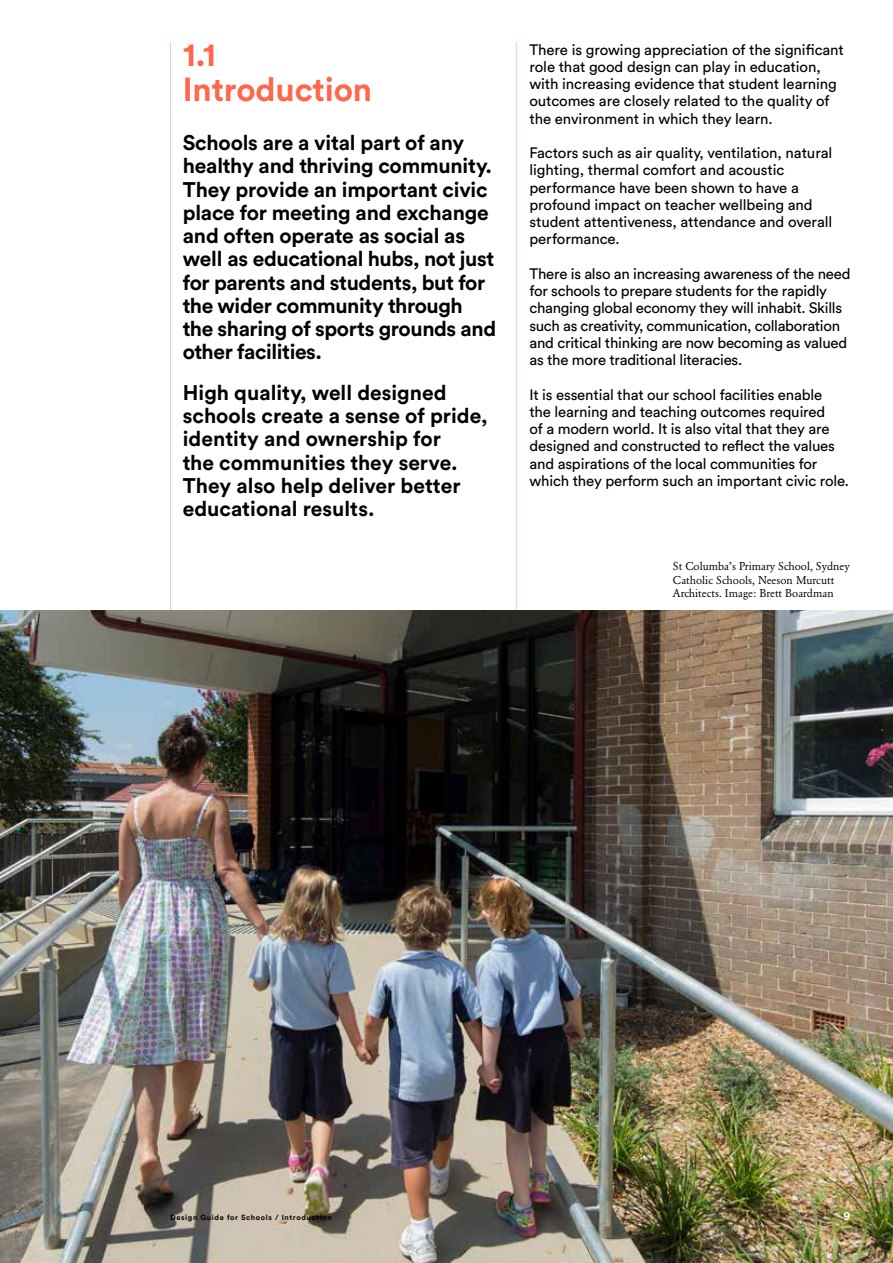
<style>
.page{position:relative;width:893px;height:1263px;background:#fff}
.page>*{position:absolute;margin:0;border:0;box-sizing:border-box;transform-origin:0 0}
.t1{font:700 33px/34.5px "Circular Std";letter-spacing:-.005em;color:#ff674c}
.t2{font:700 21px/23.2px "Circular Std";letter-spacing:-.01em;color:#000}
.t3{font:15px/17.2px "Circular Std";letter-spacing:-.01em;color:#000}
.t4{font:500 12px "Circular Std";color:#fff}
.t5{font:11.25px/13.5px "Garamond BE";color:#000}
.t6{font:700 7.5px "Circular Std";letter-spacing:.08em;color:#000}
</style>
<div class="page">
<hr style="left:170px;top:43px;width:1px;height:1135px;background:#ffc2b8">
<hr style="left:516px;top:43px;width:1px;height:1135px;background:#ffc2b8">
<img style="left:0;top:610px;width:893px;height:653px">
<h1 class="t1" style="left:183px;top:37px;width:191px">1.1<br>Introduction</h1>
<p class="t2" style="left:183px;top:131px;width:315px">Schools are a vital part of any healthy and thriving community.<br>They provide an important civic place for meeting and exchange and often operate as social as well as educational hubs, not just for parents and students, but for the wider community through the sharing of sports grounds and other facilities.</p>
<h2 class="t2" style="left:183px;top:380px;width:306px">High quality, well designed schools create a sense of pride, identity and ownership for<br>the communities they serve.<br>They also help deliver better educational results.</h2>
<p class="t3" style="left:529px;top:41px;width:316px">There is growing appreciation of the significant role that good design can play in education, with increasing evidence that student learning outcomes are closely related to the quality of the environment in which they learn.</p>
<p class="t3" style="left:529px;top:144px;width:304px">Factors such as air quality, ventilation, natural lighting, thermal comfort and acoustic performance have been shown to have a profound impact on teacher wellbeing and student attentiveness, attendance and overall performance.</p>
<p class="t3" style="left:529px;top:265px;width:323px">There is also an increasing awareness of the need for schools to prepare students for the rapidly changing global economy they will inhabit. Skills such as creativity, communication, collaboration and critical thinking are now becoming as valued as the more traditional literacies.</p>
<p class="t3" style="left:529px;top:386px;width:321px">It is essential that our school facilities enable<br>the learning and teaching outcomes required<br>of a modern world. It is also vital that they are designed and constructed to reflect the values and aspirations of the local communities for which they perform such an important civic role.</p>
<p class="t5" style="left:673px;top:560px;width:178px">St Columba’s Primary School, Sydney<br>Catholic Schools, Neeson Murcutt<br>Architects. Image: Brett Boardman</p>
<p class="t6" style="left:170px;top:1213px;width:163px">Design Guide for Schools / Introduction</p>
<p class="t4" style="left:843px;top:1209px;width:8px">9</p>
</div>
